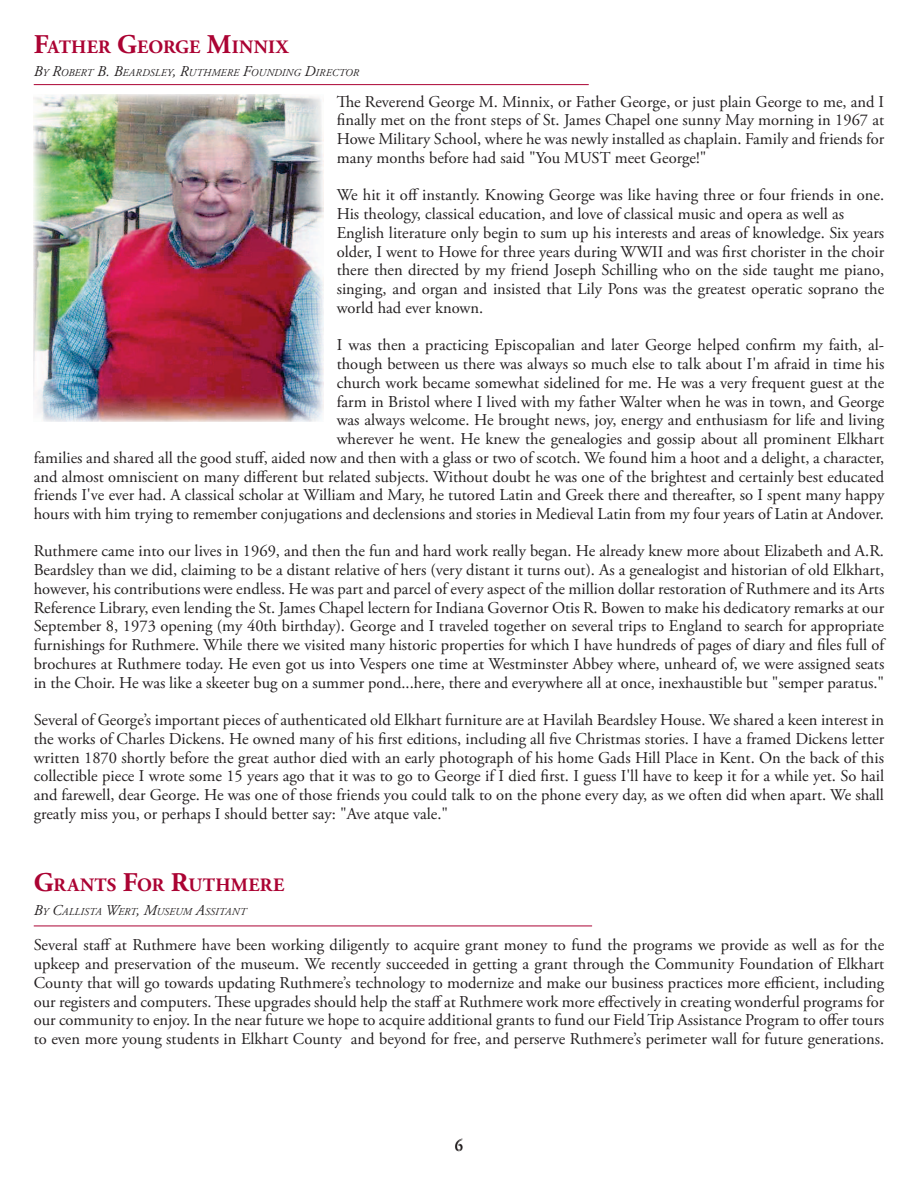
<style>
.page{position:relative;width:918px;height:1188px;background:#fff}
.page>*{position:absolute;margin:0;border:0;box-sizing:border-box;transform-origin:0 0}
.t1{font:700 18.9px "Adobe Garamond Pro";letter-spacing:.015em;color:#ab0333}
.t2{font:16.5px/18.8px "Adobe Garamond Pro";color:#231f20;text-align:justify}
.t3{font:italic 10.5px "Adobe Garamond Pro";letter-spacing:.01em;color:#231f20}
.s1{font-size:27px}
.s2{font-size:15px}
</style>
<div class="page">
<hr style="left:34px;top:84px;width:555px;height:1px;background:#ab0333">
<hr style="left:34px;top:926px;width:558px;height:1px;background:#ab0333">
<img style="left:34px;top:94px;width:289px;height:328px">
<p class="t1" style="left:34px;top:36px;width:256px"><span class="s1">F</span>ATHER <span class="s1">G</span>EORGE <span class="s1">M</span>INNIX</p>
<p class="t3" style="left:34px;top:66px;width:327px"><span class="s2">B</span>Y <span class="s2">R</span>OBERT <span class="s2">B. B</span>EARDSLEY<span class="s2">, R</span>UTHMERE <span class="s2">F</span>OUNDING <span class="s2">D</span>IRECTOR</p>
<p class="t2" style="left:337px;top:93px;width:549px">The Reverend George M. Minnix, or Father George, or just plain George to me, and I finally met on the front steps of St. James Chapel one sunny May morning in 1967 at Howe Military School, where he was newly installed as chaplain. Family and friends for many months before had said "You MUST meet George!"</p>
<p class="t2" style="left:337px;top:186px;width:549px;text-align:left">We hit it off instantly. Knowing George was like having three or four friends in one.<br>His theology, classical education, and love of classical music and opera as well as English literature only begin to sum up his interests and areas of knowledge. Six years older, I went to Howe for three years during WWII and was first chorister in the choir there then directed by my friend Joseph Schilling who on the side taught me piano, singing, and organ and insisted that Lily Pons was the greatest operatic soprano the world had ever known.</p>
<p class="t2" style="left:34px;top:336px;width:852px;text-align:right">I was then a practicing Episcopalian and later George helped confirm my faith, al-<br>though between us there was always so much else to talk about I'm afraid in time his<br>church work became somewhat sidelined for me. He was a very frequent guest at the<br>farm in Bristol where I lived with my father Walter when he was in town, and George<br>was always welcome. He brought news, joy, energy and enthusiasm for life and living<br>wherever he went. He knew the genealogies and gossip about all prominent Elkhart<br>families and shared all the good stuff, aided now and then with a glass or two of scotch. We found him a hoot and a delight, a character, and almost omniscient on many different but related subjects. Without doubt he was one of the brightest and certainly best educated friends I've ever had. A classical scholar at William and Mary, he tutored Latin and Greek there and thereafter, so I spent many happy hours with him trying to remember conjugations and declensions and stories in Medieval Latin from my four years of Latin at Andover.</p>
<p class="t2" style="left:34px;top:542px;width:852px">Ruthmere came into our lives in 1969, and then the fun and hard work really began. He already knew more about Elizabeth and A.R.<br>Beardsley than we did, claiming to be a distant relative of hers (very distant it turns out). As a genealogist and historian of old Elkhart, however, his contributions were endless. He was part and parcel of every aspect of the million dollar restoration of Ruthmere and its Arts Reference Library, even lending the St. James Chapel lectern for Indiana Governor Otis R. Bowen to make his dedicatory remarks at our September 8, 1973 opening (my 40th birthday). George and I traveled together on several trips to England to search for appropriate furnishings for Ruthmere. While there we visited many historic properties for which I have hundreds of pages of diary and files full of brochures at Ruthmere today. He even got us into Vespers one time at Westminster Abbey where, unheard of, we were assigned seats in the Choir. He was like a skeeter bug on a summer pond...here, there and everywhere all at once, inexhaustible but "semper paratus."</p>
<p class="t2" style="left:34px;top:711px;width:852px">Several of George’s important pieces of authenticated old Elkhart furniture are at Havilah Beardsley House. We shared a keen interest in the works of Charles Dickens. He owned many of his first editions, including all five Christmas stories. I have a framed Dickens letter written 1870 shortly before the great author died with an early photograph of his home Gads Hill Place in Kent. On the back of this collectible piece I wrote some 15 years ago that it was to go to George if I died first. I guess I'll have to keep it for a while yet. So hail and farewell, dear George. He was one of those friends you could talk to on the phone every day, as we often did when apart. We shall greatly miss you, or perhaps I should better say: "Ave atque vale."</p>
<p class="t1" style="left:34px;top:874px;width:252px"><span class="s1">G</span>RANTS <span class="s1">F</span>OR <span class="s1">R</span>UTHMERE</p>
<p class="t3" style="left:34px;top:905px;width:214px"><span class="s2">B</span>Y <span class="s2">C</span>ALLISTA <span class="s2">W</span>ERT<span class="s2">, M</span>USEUM <span class="s2">A</span>SSITANT</p>
<p class="t2" style="left:34px;top:936px;width:852px">Several staff at Ruthmere have been working diligently to acquire grant money to fund the programs we provide as well as for the upkeep and preservation of the museum. We recently succeeded in getting a grant through the Community Foundation of Elkhart County that will go towards updating Ruthmere’s technology to modernize and make our business practices more efficient, including our registers and computers. These upgrades should help the staff at Ruthmere work more effectively in creating wonderful programs for our community to enjoy. In the near future we hope to acquire additional grants to fund our Field Trip Assistance Program to offer tours to even more young students in Elkhart County and beyond for free, and perserve Ruthmere’s perimeter wall for future generations.</p>
<p class="t2" style="left:455px;top:1136px;width:10px">6</p>
</div>
